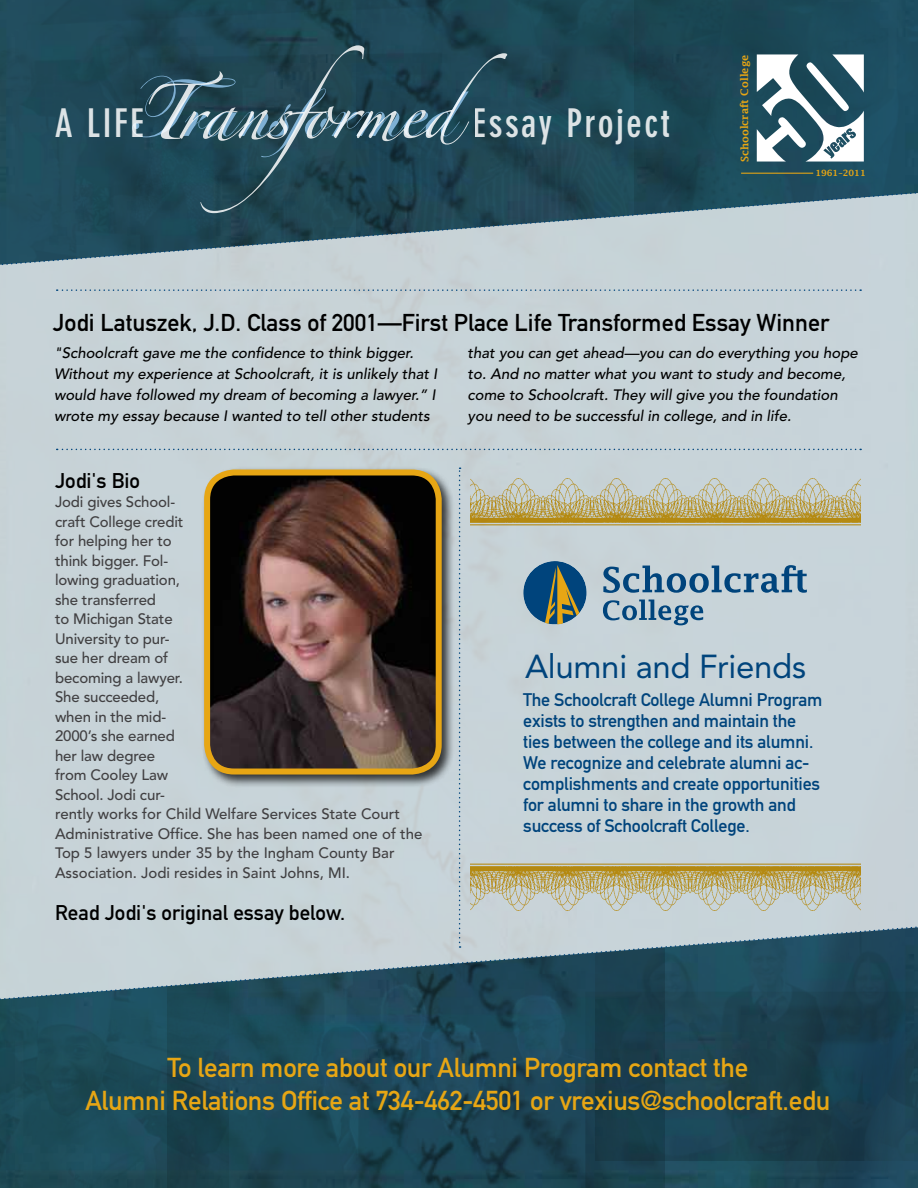
<style>
.page{position:relative;width:918px;height:1188px;background:#fff}
.page>*{position:absolute;margin:0;border:0;box-sizing:border-box;transform-origin:0 0}
.t1{font:700 condensed 39px "DIN Neuzeit Grotesk Std";letter-spacing:.06em;color:#fff}
.t2{font:33px "Avenir LT Std";letter-spacing:-.01em;color:#00447c}
.t3{font:27px/32.4px "DIN Mittelschrift Std";letter-spacing:-.01em;color:#e7a614;text-align:center}
.t4{font:24px "DIN Mittelschrift Std";color:#000}
.t5{font:21px "DIN Mittelschrift Std";color:#000}
.t6{font:18px/21px "DIN Mittelschrift Std";letter-spacing:-.01em;color:#00447c}
.t7{font:500 15px/19.5px "Avenir LT Std";letter-spacing:-.01em;color:#414042}
.t8{font:italic 500 15px/21px "Avenir LT Std";color:#000}
.t9{font:600 10.5px "Lucida Fax";color:#e7a614}
.t10{font:600 8.7px "Lucida Fax";color:#e7a614}
</style>
<div class="page">
<div style="left:883px;top:0;width:35px;height:190px;background:#1d4e62"></div>
<img style="left:0;top:0;width:356px;height:190px">
<img style="left:356px;top:0;width:527px;height:190px">
<div style="left:0;top:266px;width:918px;height:659px;background:#c7d3d8"></div>
<svg style="left:0;top:190px;width:918px;height:76px"></svg>
<img style="left:0;top:1001px;width:167px;height:187px">
<img style="left:167px;top:1001px;width:418px;height:187px">
<img style="left:585px;top:1001px;width:333px;height:187px">
<svg style="left:57px;top:289px;width:804px;height:2px"></svg>
<svg style="left:57px;top:449px;width:804px;height:1px"></svg>
<svg style="left:459px;top:468px;width:2px;height:457px"></svg>
<svg style="left:200px;top:45px;width:307px;height:168px;fill:#1f4654"></svg>
<svg style="left:132px;top:71px;width:337px;height:86px"></svg>
<svg style="left:0;top:925px;width:918px;height:76px"></svg>
<img style="left:470px;top:862px;width:390px;height:49px">
<img style="left:470px;top:478px;width:390px;height:49px">
<svg style="left:757px;top:54px;width:107px;height:108px"></svg>
<hr style="left:741px;top:173px;width:72px;height:1px;background:#e7a614">
<svg style="left:523px;top:561px;width:64px;height:63px"></svg>
<svg style="left:603px;top:565px;width:204px;height:28px"></svg>
<svg style="left:603px;top:600px;width:100px;height:25px"></svg>
<div style="left:201px;top:467px;width:254px;height:321px;background:#000;opacity:.75"></div>
<img style="left:207px;top:472px;width:232px;height:300px">
<div style="left:204px;top:469px;width:238px;height:306px;border:6px solid #e7a614;border-radius:27px"></div>
<h1 class="t1" style="left:54px;top:101px;width:91px">A LIFE</h1>
<h1 class="t1" style="left:473px;top:101px;width:199px">Essay Project</h1>
<p class="t9" style="left:739px;top:162px;width:109px;rotate:-90deg">Schoolcraft College</p>
<p class="t10" style="left:815px;top:168px;width:52px">1961–2011</p>
<h3 class="t4" style="left:53px;top:309px;width:778px">Jodi Latuszek, J.D. Class of 2001—First Place Life Transformed Essay Winner</h3>
<p class="t8" style="left:54px;top:343px;width:385px">"Schoolcraft gave me the confidence to think bigger.<br>Without my experience at Schoolcraft, it is unlikely that I would have followed my dream of becoming a lawyer.” I wrote my essay because I wanted to tell other students</p>
<p class="t8" style="left:468px;top:343px;width:392px">that you can get ahead—you can do everything you hope to. And no matter what you want to study and become, come to Schoolcraft. They will give you the foundation you need to be successful in college, and in life.</p>
<h3 class="t5" style="left:55px;top:468px;width:87px">Jodi's Bio</h3>
<p class="t7" style="left:55px;top:493px;width:369px">Jodi gives School-<br>craft College credit<br>for helping her to<br>think bigger. Fol-<br>lowing graduation,<br>she transferred<br>to Michigan State<br>University to pur-<br>sue her dream of<br>becoming a lawyer.<br>She succeeded,<br>when in the mid-<br>2000’s she earned<br>her law degree<br>from Cooley Law<br>School. Jodi cur-<br>rently works for Child Welfare Services State Court<br>Administrative Office. She has been named one of the<br>Top 5 lawyers under 35 by the Ingham County Bar<br>Association. Jodi resides in Saint Johns, MI.</p>
<h3 class="t5" style="left:55px;top:900px;width:292px">Read Jodi's original essay below.</h3>
<h2 class="t2" style="left:525px;top:647px;width:283px">Alumni and Friends</h2>
<p class="t6" style="left:523px;top:689px;width:301px">The Schoolcraft College Alumni Program exists to strengthen and maintain the ties between the college and its alumni.<br>We recognize and celebrate alumni ac&shy;complishments and create opportunities for alumni to share in the growth and success of Schoolcraft College.</p>
<h3 class="t3" style="left:85px;top:1052px;width:746px">To learn more about our Alumni Program contact the<br>Alumni Relations Office at 734-462-4501 or vrexius@schoolcraft.edu</h3>
</div>
